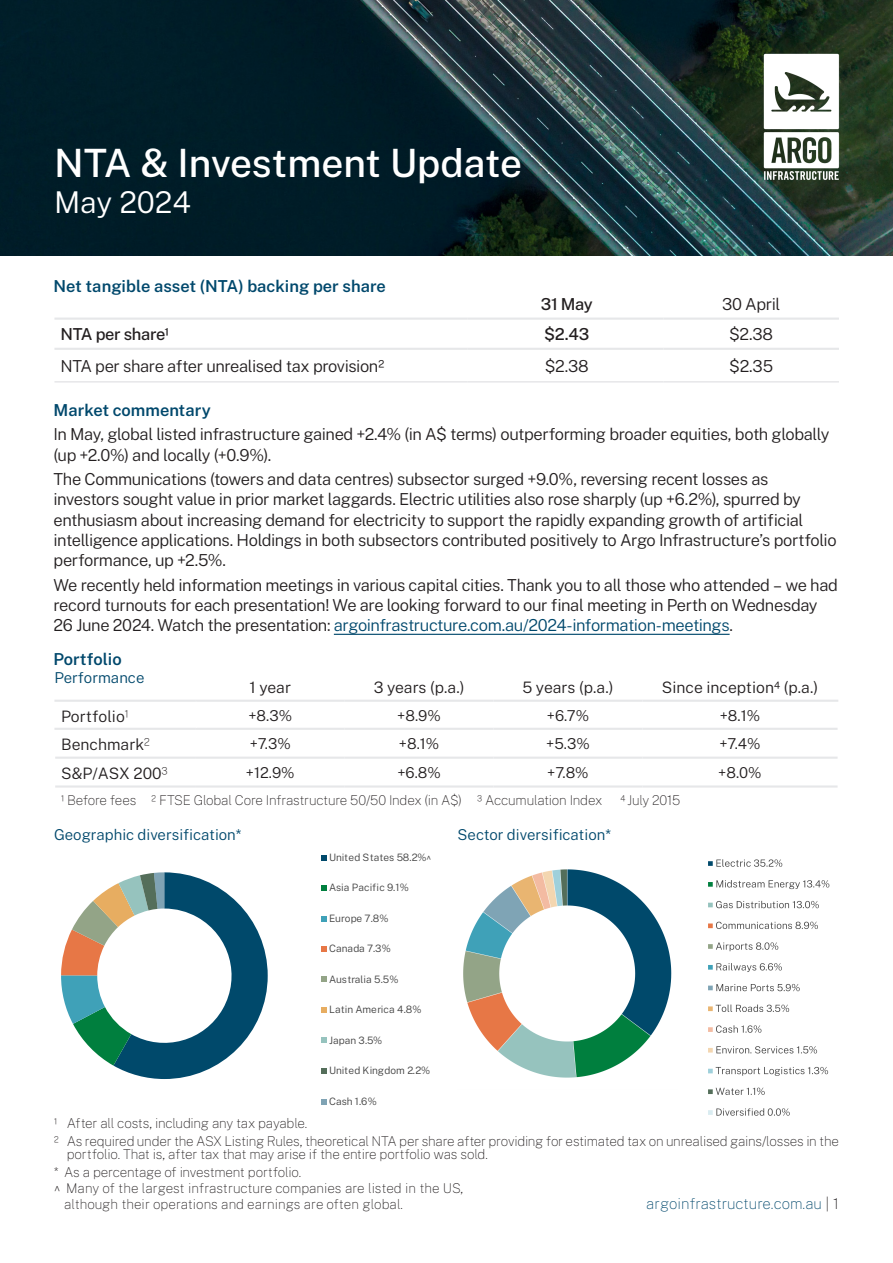
<style>
.page{position:relative;width:893px;height:1263px;background:#fff}
.page>*{position:absolute;margin:0;border:0;box-sizing:border-box;transform-origin:0 0}
.t1{font:500 39px "Public Sans";color:#fff}
.t2{font:300 30px "Public Sans";color:#fff}
.Body_text{font:300 16.5px/20.2px "Public Sans";letter-spacing:-.025em;color:#231f20}
.Heading_for_body_text{font:600 16.5px "Public Sans";color:#00486c}
.Body_text-2{font:500 16.5px "Public Sans";letter-spacing:-.025em;color:#231f20}
.t3{font:300 15.75px "Public Sans";color:#231f20}
.t4{font:300 15px "Public Sans";color:#231f20}
.t5{font:300 15px "Public Sans";color:#00486c}
.t6{font:100 15px "Public Sans";color:#00486c}
.Body_text-3{font:100 13.5px/13.5px "Public Sans";letter-spacing:-.015em;color:#231f20}
.t7{font:300 10.2px "Public Sans";letter-spacing:-.005em;color:#404040}
.s1{color:#00486c}
.s2{font-weight:100;font-size:16.5px}
.s3{color:#231f20}
</style>
<div class="page">
<img style="left:0;top:0;width:893px;height:255px">
<img style="left:726px;top:17px;width:151px;height:201px">
<hr style="left:54px;top:318px;width:414px;height:2px;background:#e6e7e9">
<hr style="left:468px;top:318px;width:195px;height:2px;background:#e6e7e9">
<hr style="left:663px;top:318px;width:176px;height:2px;background:#e6e7e9">
<hr style="left:54px;top:348px;width:414px;height:2px;background:#e6e7e9">
<hr style="left:468px;top:348px;width:195px;height:2px;background:#e6e7e9">
<hr style="left:663px;top:348px;width:176px;height:2px;background:#e6e7e9">
<hr style="left:54px;top:381px;width:414px;height:2px;background:#e6e7e9">
<hr style="left:468px;top:381px;width:195px;height:2px;background:#e6e7e9">
<hr style="left:663px;top:381px;width:176px;height:2px;background:#e6e7e9">
<hr style="left:334px;top:634px;width:396px;height:1px;background:#00486c">
<hr style="left:55px;top:785px;width:141px;height:2px;background:#e6e7e9">
<hr style="left:196px;top:785px;width:149px;height:2px;background:#e6e7e9">
<hr style="left:345px;top:785px;width:149px;height:2px;background:#e6e7e9">
<hr style="left:494px;top:785px;width:148px;height:2px;background:#e6e7e9">
<hr style="left:642px;top:785px;width:196px;height:2px;background:#e6e7e9">
<hr style="left:196px;top:700px;width:149px;height:2px;background:#e6e7e9">
<hr style="left:345px;top:700px;width:149px;height:2px;background:#e6e7e9">
<hr style="left:494px;top:700px;width:148px;height:2px;background:#e6e7e9">
<hr style="left:642px;top:700px;width:196px;height:2px;background:#e6e7e9">
<hr style="left:196px;top:728px;width:149px;height:2px;background:#e6e7e9">
<hr style="left:345px;top:728px;width:149px;height:2px;background:#e6e7e9">
<hr style="left:494px;top:728px;width:148px;height:2px;background:#e6e7e9">
<hr style="left:642px;top:728px;width:196px;height:2px;background:#e6e7e9">
<hr style="left:55px;top:757px;width:141px;height:2px;background:#e6e7e9">
<hr style="left:196px;top:757px;width:149px;height:2px;background:#e6e7e9">
<hr style="left:345px;top:757px;width:149px;height:2px;background:#e6e7e9">
<hr style="left:494px;top:757px;width:148px;height:2px;background:#e6e7e9">
<hr style="left:642px;top:757px;width:196px;height:2px;background:#e6e7e9">
<hr style="left:54px;top:728px;width:142px;height:2px;background:#e6e7e9">
<hr style="left:54px;top:700px;width:142px;height:2px;background:#e6e7e9">
<svg style="left:61px;top:872px;width:207px;height:207px"></svg>
<svg style="left:321px;top:855px;width:6px;height:5px"></svg>
<svg style="left:321px;top:885px;width:6px;height:6px"></svg>
<svg style="left:321px;top:916px;width:6px;height:5px"></svg>
<svg style="left:321px;top:946px;width:6px;height:6px"></svg>
<svg style="left:321px;top:977px;width:6px;height:5px"></svg>
<svg style="left:321px;top:1007px;width:6px;height:6px"></svg>
<svg style="left:321px;top:1038px;width:6px;height:5px"></svg>
<svg style="left:321px;top:1069px;width:6px;height:5px"></svg>
<svg style="left:321px;top:1099px;width:6px;height:5px"></svg>
<img style="left:708px;top:859px;width:122px;height:257px">
<img style="left:463px;top:869px;width:209px;height:209px">
<p class="t1" style="left:54px;top:134px;width:470px">NTA &amp; Investment Update</p>
<p class="t2" style="left:54px;top:180px;width:139px">May 2024</p>
<p class="Heading_for_body_text" style="left:54px;top:274px;width:334px">Net tangible asset (NTA) backing per share</p>
<p class="Body_text-2" style="left:541px;top:292px;width:54px">31 May</p>
<p class="Body_text" style="left:722px;top:293px;width:60px">30 April</p>
<p class="Body_text-2" style="left:60px;top:322px;width:110px">NTA per share1</p>
<p class="Body_text-2" style="left:544px;top:322px;width:47px">$2.43</p>
<p class="Body_text" style="left:729px;top:323px;width:46px">$2.38</p>
<p class="Body_text" style="left:60px;top:355px;width:325px">NTA per share after unrealised tax provision2</p>
<p class="Body_text" style="left:545px;top:355px;width:46px">$2.38</p>
<p class="Body_text" style="left:729px;top:355px;width:45px">$2.35</p>
<p class="Heading_for_body_text" style="left:54px;top:398px;width:159px">Market commentary</p>
<p class="Body_text" style="left:54px;top:423px;width:777px">In May, global listed infrastructure gained +2.4% (in A$ terms) outperforming broader equities, both globally (up +2.0%) and locally (+0.9%).</p>
<p class="Body_text" style="left:54px;top:468px;width:785px">The Communications (towers and data centres) subsector surged +9.0%, reversing recent losses as investors sought value in prior market laggards. Electric utilities also rose sharply (up +6.2%), spurred by enthusiasm about increasing demand for electricity to support the rapidly expanding growth of artificial intelligence applications. Holdings in both subsectors contributed positively to Argo Infrastructure’s portfolio performance, up +2.5%.</p>
<p class="Body_text" style="left:54px;top:574px;width:786px">We recently held information meetings in various capital cities. Thank you to all those who attended – we had record turnouts for each presentation! We are looking forward to our final meeting in Perth on Wednesday<br>26 June 2024. Watch the presentation: <span class="s1">argoinfrastructure.com.au/2024-information-meetings</span>.</p>
<p class="Heading_for_body_text" style="left:54px;top:647px;width:70px">Portfolio</p>
<p class="t5" style="left:54px;top:667px;width:91px">Performance</p>
<p class="t3" style="left:250px;top:675px;width:43px">1 year</p>
<p class="t3" style="left:374px;top:675px;width:92px">3 years (p.a.)</p>
<p class="t3" style="left:522px;top:675px;width:93px">5 years (p.a.)</p>
<p class="t3" style="left:662px;top:675px;width:158px">Since inception4 (p.a.)</p>
<p class="t3" style="left:61px;top:705px;width:69px">Portfolio<span class="s2">1</span></p>
<p class="t4" style="left:248px;top:705px;width:45px">+8.3%</p>
<p class="t4" style="left:397px;top:705px;width:45px">+8.9%</p>
<p class="t4" style="left:547px;top:705px;width:44px">+6.7%</p>
<p class="t4" style="left:720px;top:705px;width:42px">+8.1%</p>
<p class="t3" style="left:61px;top:733px;width:90px">Benchmark<span class="s2">2</span></p>
<p class="t4" style="left:250px;top:733px;width:43px">+7.3%</p>
<p class="t4" style="left:399px;top:733px;width:42px">+8.1%</p>
<p class="t4" style="left:546px;top:733px;width:45px">+5.3%</p>
<p class="t4" style="left:719px;top:733px;width:43px">+7.4%</p>
<p class="t3" style="left:61px;top:762px;width:108px">S&amp;P/ASX 200<span class="s2">3</span></p>
<p class="t4" style="left:246px;top:762px;width:50px">+12.9%</p>
<p class="t4" style="left:397px;top:762px;width:45px">+6.8%</p>
<p class="t4" style="left:547px;top:762px;width:43px">+7.8%</p>
<p class="t4" style="left:718px;top:762px;width:45px">+8.0%</p>
<p class="Body_text-3" style="left:61px;top:793px;width:543px">1 Before fees 2 FTSE Global Core Infrastructure 50/50 Index (in A$) 3 Accumulation Index</p>
<p class="Body_text-3" style="left:621px;top:793px;width:61px">4July 2015</p>
<p class="t5" style="left:54px;top:824px;width:189px">Geographic diversification*</p>
<p class="t5" style="left:458px;top:824px;width:155px">Sector diversification*</p>
<p class="t7" style="left:329px;top:849px;width:104px">United States 58.2%^</p>
<p class="t7" style="left:329px;top:880px;width:81px">Asia Pacific 9.1%</p>
<p class="t7" style="left:329px;top:911px;width:61px">Europe 7.8%</p>
<p class="t7" style="left:329px;top:941px;width:63px">Canada 7.3%</p>
<p class="t7" style="left:329px;top:972px;width:71px">Australia 5.5%</p>
<p class="t7" style="left:329px;top:1002px;width:94px">Latin America 4.8%</p>
<p class="t7" style="left:329px;top:1033px;width:55px">Japan 3.5%</p>
<p class="t7" style="left:329px;top:1063px;width:103px">United Kingdom 2.2%</p>
<p class="t7" style="left:329px;top:1094px;width:49px">Cash 1.6%</p>
<p class="Body_text-3" style="left:54px;top:1115px;width:255px">1 After all costs, including any tax payable.</p>
<p class="Body_text-3" style="left:67px;top:1133px;width:774px;text-indent:-13px">2 As required under the ASX Listing Rules, theoretical NTA per share after providing for estimated tax on unrealised gains/losses in the portfolio. That is, after tax that may arise if the entire portfolio was sold.</p>
<p class="Body_text-3" style="left:54px;top:1164px;width:249px">* As a percentage of investment portfolio.</p>
<p class="Body_text-3" style="left:54px;top:1180px;width:411px">^ Many of the largest infrastructure companies are listed in the US,</p>
<p class="Body_text-3" style="left:64px;top:1197px;width:340px">although their operations and earnings are often global.</p>
<p class="t6" style="left:646px;top:1192px;width:194px">argoinfrastructure.com.au <span class="s3">| 1</span></p>
</div>
